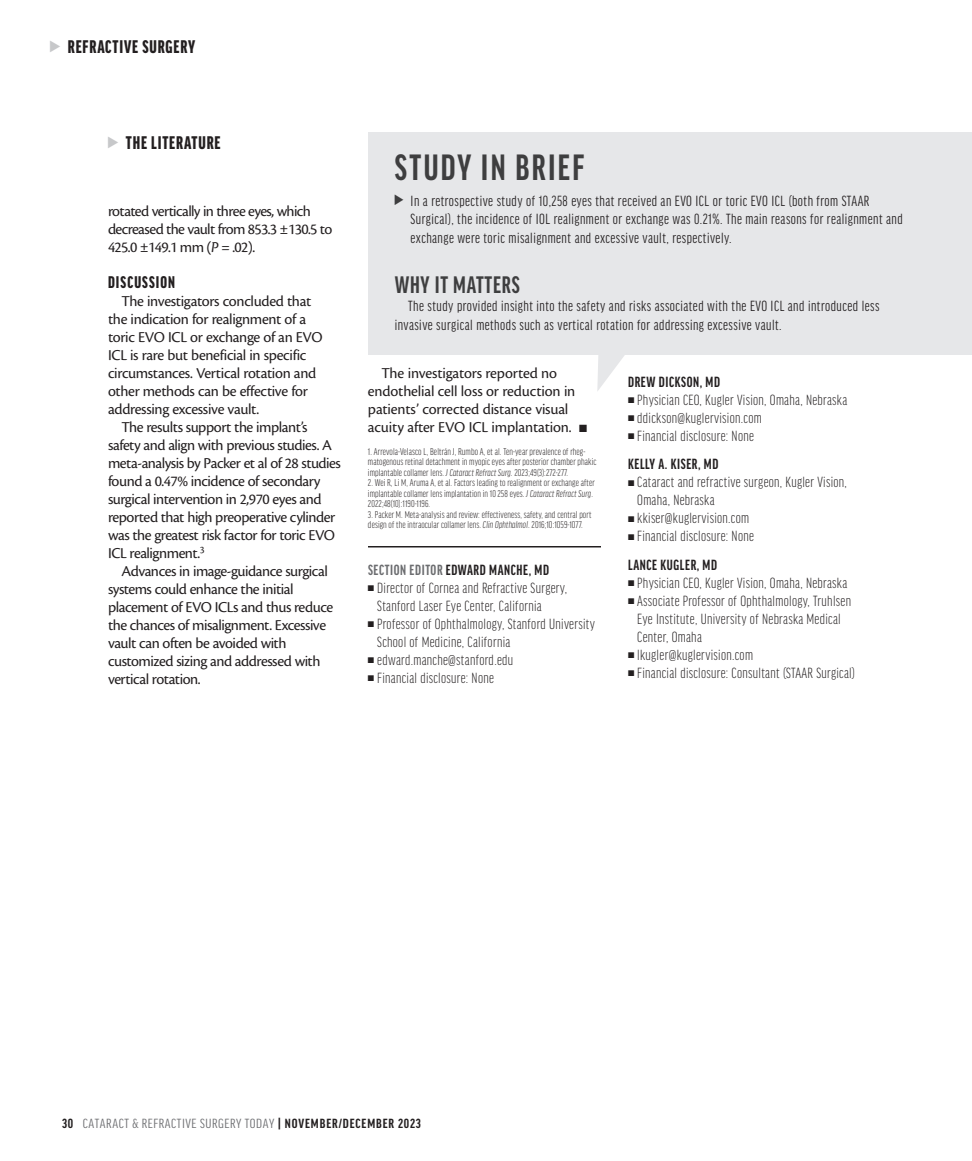
<style>
.page{position:relative;width:972px;height:1161px;background:#fff}
.page>*{position:absolute;margin:0;border:0;box-sizing:border-box;transform-origin:0 0}
.study_in_brief_header{font:700 extra-condensed 39px "Good Headline Pro";letter-spacing:.06em;color:#3e3e3f}
.study_in_brief_subhead{font:700 extra-condensed 25.5px "Good Headline Pro";letter-spacing:.03em;color:#3e3e3f}
.carryhead{font:900 extra-condensed 19.5px "Good Headline Pro";letter-spacing:.045em;color:#231f20}
.subhead_alternate{font:900 extra-condensed 18px "Good Headline Pro";letter-spacing:.06em;color:#231f20}
.body{font:15.75px/18px "Cronos Pro";letter-spacing:-.03em;color:#231f20}
.bio_info{font:300 extra-condensed 15.75px/18px "Good Headline Pro";letter-spacing:.02em;color:#231f20}
.study_in_brief_body{font:extra-condensed 15.75px/18.8px "Good Headline Pro";letter-spacing:.03em;color:#231f20}
.body-2{font:15.75px/18px "Cronos Pro";letter-spacing:-.01em;color:#231f20}
.bio_name_no_line{font:700 extra-condensed 15.75px "Good Headline Pro";letter-spacing:.04em;color:#231f20}
.bio_name{font:700 extra-condensed 15.75px "Good Headline Pro";letter-spacing:.04em;color:#231f20}
.t1{font:extra-condensed 14.1px "Good Headline Pro";letter-spacing:.035em;color:#6c6d70;scale:1.11 1}
.footnote{font:300 extra-condensed 10.5px/10.5px "Good Headline Pro";letter-spacing:.01em;color:#231f20}
.s1{font-style:italic}
.s2{color:#6c6d70}
.s3{font-weight:700;color:#231f20}
</style>
<div class="page">
<hr style="left:368px;top:546px;width:233px;height:2px;background:#231f20">
<div style="left:368px;top:132px;width:604px;height:222px;background:#e6e7e9"></div>
<svg style="left:597px;top:354px;width:68px;height:37px"></svg>
<p class="carryhead" style="left:68px;top:37px;width:129px">REFRACTIVE SURGERY</p>
<p class="carryhead" style="left:126px;top:133px;width:96px">THE LITERATURE</p>
<p class="body" style="left:108px;top:202px;width:226px">rotated vertically in three eyes, which decreased the vault from 853.3 ±130.5 to<br>425.0 ±149.1 mm (<span class="s1">P</span> = .02).</p>
<p class="subhead_alternate" style="left:108px;top:273px;width:68px">DISCUSSION</p>
<p class="body" style="left:108px;top:292px;width:216px;text-indent:14px">The investigators concluded that the indication for realignment of a toric EVO ICL or exchange of an EVO ICL is rare but beneficial in specific circumstances. Vertical rotation and other methods can be effective for addressing excessive vault.</p>
<p class="body" style="left:108px;top:418px;width:235px;text-indent:14px">The results support the implant’s safety and align with previous studies. A meta-analysis by Packer et al of 28 studies found a 0.47% incidence of secondary surgical intervention in 2,970 eyes and reported that high preoperative cylinder was the greatest risk factor for toric EVO ICL realignment.<sup>3</sup></p>
<p class="body" style="left:108px;top:562px;width:227px;text-indent:14px">Advances in image-guidance surgical systems could enhance the initial placement of EVO ICLs and thus reduce the chances of misalignment. Excessive vault can often be avoided with customized sizing and addressed with vertical rotation.</p>
<p class="study_in_brief_header" style="left:395px;top:148px;width:191px">STUDY IN BRIEF</p>
<p class="study_in_brief_body" style="left:411px;top:191px;width:494px">In a retrospective study of 10,258 eyes that received an EVO ICL or toric EVO ICL (both from STAAR<br>Surgical), the incidence of IOL realignment or exchange was 0.21%. The main reasons for realignment and exchange were toric misalignment and excessive vault, respectively.</p>
<p class="study_in_brief_subhead" style="left:395px;top:272px;width:126px">WHY IT MATTERS</p>
<p class="study_in_brief_body" style="left:395px;top:297px;width:486px;text-indent:14px">The study provided insight into the safety and risks associated with the EVO ICL and introduced less invasive surgical methods such as vertical rotation for addressing excessive vault.</p>
<p class="body-2" style="left:368px;top:364px;width:221px;text-indent:14px">The investigators reported no endothelial cell loss or reduction in patients’ corrected distance visual acuity after EVO ICL implantation. ■</p>
<p class="footnote" style="left:368px;top:446px;width:230px">1. Arrevola-Velasco L, Beltrán J, Rumbo A, et al. Ten-year prevalence of rheg&shy;matogenous retinal detachment in myopic eyes after posterior chamber phakic implantable collamer lens. <span class="s1">J Cataract Refract Surg</span>. 2023;49(3):272-277.</p>
<p class="footnote" style="left:368px;top:477px;width:228px">2. Wei R, Li M, Aruma A, et al. Factors leading to realignment or exchange after implantable collamer lens implantation in 10258 eyes. <span class="s1">J Cataract Refract Surg</span>.<br>2022;48(10):1190-1196.</p>
<p class="footnote" style="left:368px;top:509px;width:225px">3. Packer M. Meta-analysis and review: effectiveness, safety, and central port design of the intraocular collamer lens. <span class="s1">Clin Ophthalmol</span>. 2016;10:1059-1077.</p>
<p class="bio_name" style="left:368px;top:562px;width:182px"><span class="s2">SECTION EDITOR</span> EDWARD MANCHE, MD</p>
<p class="bio_info" style="left:377px;top:579px;width:191px;text-indent:-9px">■ Director of Cornea and Refractive Surgery,<br>Stanford Laser Eye Center, California</p>
<p class="bio_info" style="left:377px;top:615px;width:219px;text-indent:-9px">■ Professor of Ophthalmology, Stanford University<br>School of Medicine, California</p>
<p class="bio_info" style="left:368px;top:651px;width:147px">■ edward.manche@stanford.edu</p>
<p class="bio_info" style="left:368px;top:669px;width:127px">■ Financial disclosure: None</p>
<p class="bio_name_no_line" style="left:628px;top:374px;width:93px">DREW DICKSON, MD</p>
<p class="bio_info" style="left:628px;top:391px;width:221px">■ Physician CEO, Kugler Vision, Omaha, Nebraska</p>
<p class="bio_info" style="left:628px;top:409px;width:135px">■ ddickson@kuglervision.com</p>
<p class="bio_info" style="left:628px;top:427px;width:127px">■ Financial disclosure: None</p>
<p class="bio_name_no_line" style="left:628px;top:456px;width:92px">KELLY A. KISER, MD</p>
<p class="bio_info" style="left:637px;top:473px;width:211px;text-indent:-9px">■ Cataract and refractive surgeon, Kugler Vision,<br>Omaha, Nebraska</p>
<p class="bio_info" style="left:628px;top:509px;width:123px">■ kkiser@kuglervision.com</p>
<p class="bio_info" style="left:628px;top:527px;width:127px">■ Financial disclosure: None</p>
<p class="bio_name_no_line" style="left:628px;top:557px;width:91px">LANCE KUGLER, MD</p>
<p class="bio_info" style="left:628px;top:574px;width:221px">■ Physician CEO, Kugler Vision, Omaha, Nebraska</p>
<p class="bio_info" style="left:637px;top:592px;width:215px;text-indent:-9px">■ Associate Professor of Ophthalmology, Truhlsen<br>Eye Institute, University of Nebraska Medical<br>Center, Omaha</p>
<p class="bio_info" style="left:628px;top:646px;width:127px">■ lkugler@kuglervision.com</p>
<p class="bio_info" style="left:628px;top:664px;width:228px">■ Financial disclosure: Consultant (STAAR Surgical)</p>
<p class="t1" style="left:62px;top:1117px;width:325px"><span class="s3">30</span> CATARACT &amp; REFRACTIVE SURGERY TODAY <span class="s3">| NOVEMBER/DECEMBER 2023</span></p>
</div>
